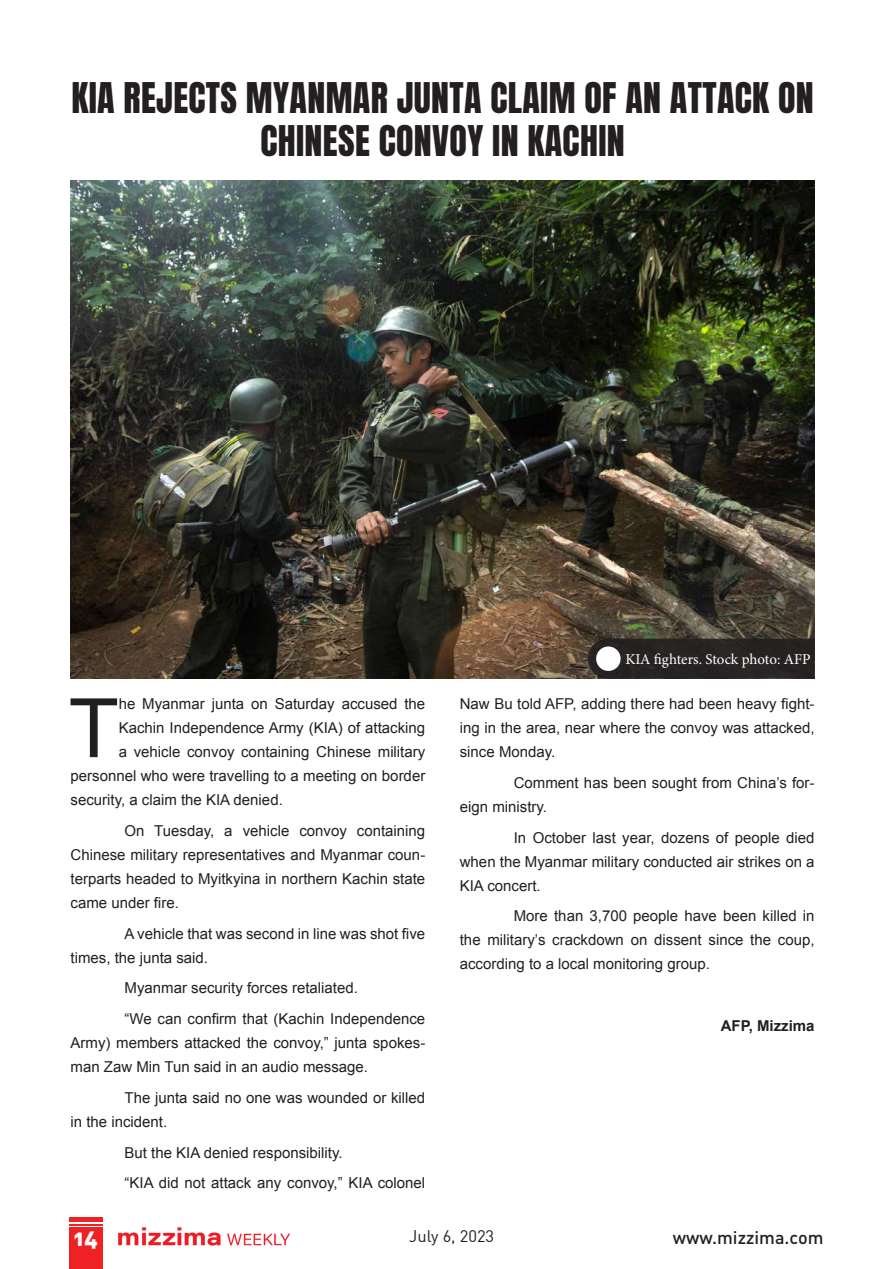
<style>
.page{position:relative;width:891px;height:1269px;background:#fff}
.page>*{position:absolute;margin:0;border:0;box-sizing:border-box;transform-origin:0 0}
.t1{font:82.05px "Arial";color:#231f20}
.t2{font:36px/43.2px "Anton";letter-spacing:.01em;color:#231f20;text-align:center}
.t3{font:22.5px "DIN Black Alternate";color:#fff}
.t4{font:500 18px "DIN";color:#231f20}
.t5{font:16.5px "DIN";color:#231f20}
.t6{font:15px/24px "Arial";color:#231f20}
.t7{font:15px "Minion Pro";letter-spacing:-.005em;color:#fff}
.t8{font:700 15px "Arial";color:#231f20}
</style>
<div class="page">
<img style="left:118px;top:1227px;width:172px;height:19px">
<hr style="left:69px;top:1217px;width:33px;height:4px;background:#ee2123">
<hr style="left:69px;top:1224px;width:33px;height:2px;background:#ee2123">
<div style="left:69px;top:1228px;width:33px;height:41px;background:#ee2123"></div>
<img style="left:71px;top:181px;width:744px;height:498px">
<div style="left:588px;top:639px;width:227px;height:40px;background:#272323"></div>
<div style="left:596px;top:646px;width:25px;height:25px;background:#fff;border-radius:50%"></div>
<h2 class="t2" style="left:71px;top:79px;width:744px">KIA REJECTS MYANMAR JUNTA CLAIM OF AN ATTACK ON<br>CHINESE CONVOY IN KACHIN</h2>
<h1 class="t1" style="left:69px;top:675px;width:52px">T</h1>
<p class="t6" style="left:119px;top:692px;width:308px">he Myanmar junta on Saturday accused the</p>
<p class="t6" style="left:119px;top:716px;width:308px">Kachin Independence Army (KIA) of attacking</p>
<p class="t6" style="left:119px;top:740px;width:308px">a vehicle convoy containing Chinese military</p>
<p class="t6" style="left:71px;top:764px;width:356px">personnel who were travelling to a meeting on border</p>
<p class="t6" style="left:71px;top:788px;width:214px">security, a claim the KIA denied.</p>
<p class="t6" style="left:71px;top:819px;width:356px;text-align:justify;text-indent:54px">On Tuesday, a vehicle convoy containing Chinese military representatives and Myanmar coun&shy;terparts headed to Myitkyina in northern Kachin state came under fire.</p>
<p class="t6" style="left:71px;top:922px;width:356px;text-indent:54px">A vehicle that was second in line was shot five times, the junta said.</p>
<p class="t6" style="left:125px;top:973px;width:302px;line-height:30.8px">Myanmar security forces retaliated.<br>“We can confirm that (Kachin Independence</p>
<p class="t6" style="left:71px;top:1031px;width:356px">Army) members attacked the convoy,” junta spokes&shy;man Zaw Min Tun said in an audio message.</p>
<p class="t6" style="left:71px;top:1086px;width:356px;text-indent:54px">The junta said no one was wounded or killed in the incident.</p>
<p class="t6" style="left:125px;top:1137px;width:302px;line-height:30.8px">But the KIA denied responsibility.<br>“KIA did not attack any convoy,” KIA colonel</p>
<p class="t7" style="left:626px;top:649px;width:187px">KIA fighters. Stock photo: AFP</p>
<p class="t6" style="left:460px;top:692px;width:356px;text-align:justify">Naw Bu told AFP, adding there had been heavy fight&shy;ing in the area, near where the convoy was attacked, since Monday.</p>
<p class="t6" style="left:460px;top:771px;width:356px;text-indent:54px">Comment has been sought from China’s for&shy;eign ministry.</p>
<p class="t6" style="left:460px;top:826px;width:356px;text-align:justify;text-indent:54px">In October last year, dozens of people died when the Myanmar military conducted air strikes on a KIA concert.</p>
<p class="t6" style="left:460px;top:904px;width:356px;text-align:justify;text-indent:54px">More than 3,700 people have been killed in the military’s crackdown on dissent since the coup, according to a local monitoring group.</p>
<p class="t8" style="left:721px;top:1016px;width:95px">AFP, Mizzima</p>
<h3 class="t3" style="left:73px;top:1223px;width:26px">14</h3>
<p class="t5" style="left:409px;top:1226px;width:87px">July 6, 2023</p>
<p class="t4" style="left:673px;top:1226px;width:152px">www.mizzima.com</p>
</div>
